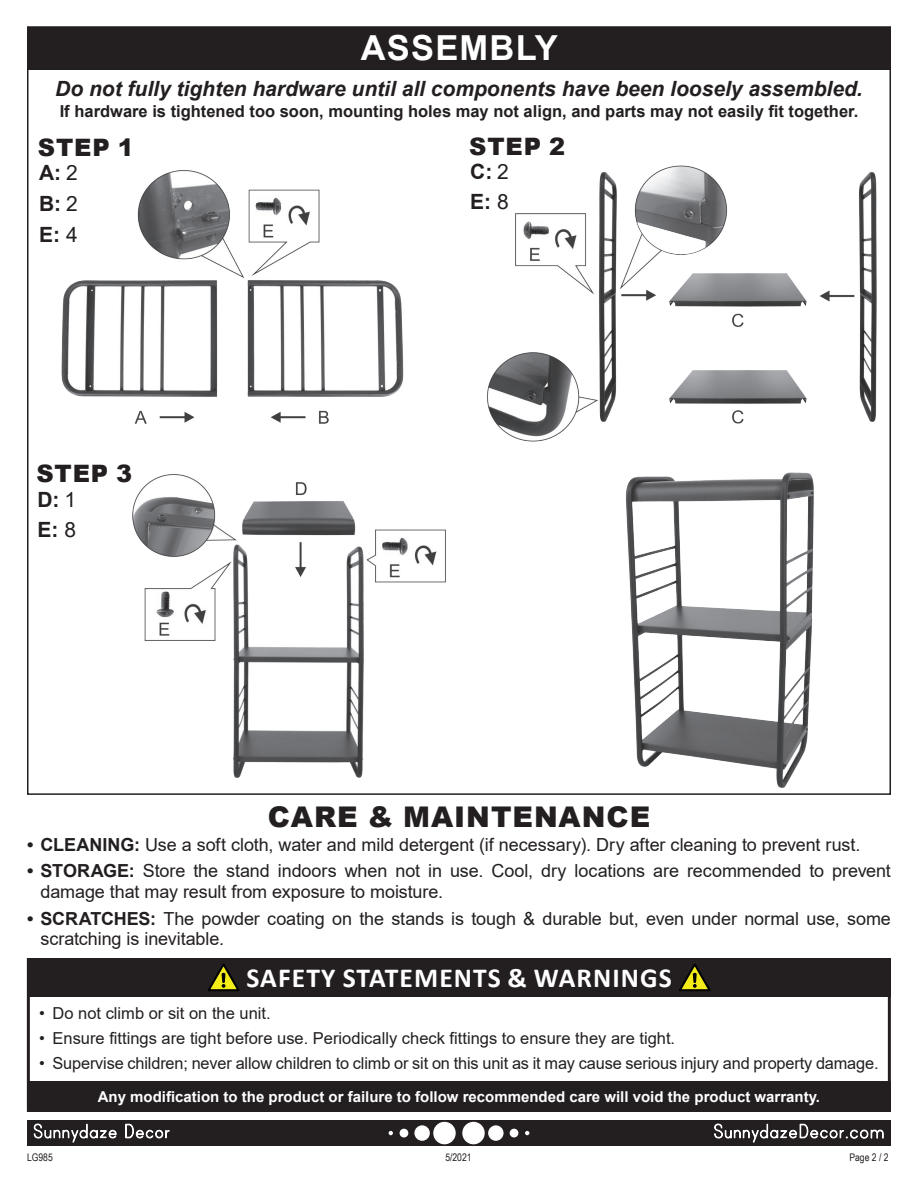
<style>
.page{position:relative;width:918px;height:1188px;background:#fff}
.page>*{position:absolute;margin:0;border:0;box-sizing:border-box;transform-origin:0 0}
.t1{font:700 34.5px "Arial";letter-spacing:.035em;color:#fff}
.t2{font:900 28.5px "Arial";letter-spacing:.035em;color:#231f20}
.t3{font:700 27.6px "Calibri";letter-spacing:.04em;color:#fff}
.t4{font:900 24px "Arial";letter-spacing:.035em;color:#231f20}
.t5{font:italic 700 21px "Arial";color:#231f20}
.t6{font:700 21px/30.6px "Arial";color:#231f20}
.t7{font:18px/20.9px "Arial";letter-spacing:-.005em;color:#231f20}
.t8{font:16.5px "Arial";letter-spacing:-.005em;color:#231f20}
.t9{font:700 16.5px "Arial";color:#231f20}
.t10{font:700 15px "Arial";color:#fff}
.t11{font:10.5px "Arial Narrow";color:#231f20}
.s1{font-weight:400}
.s2{font-weight:700}
</style>
<div class="page">
<img style="left:62px;top:165px;width:815px;height:623px">
<div style="left:27px;top:27px;width:864px;height:43px;background:#231f20"></div>
<div style="left:27px;top:1081px;width:864px;height:30px;background:#231f20"></div>
<div style="left:27px;top:958px;width:864px;height:39px;background:#231f20"></div>
<svg style="left:208px;top:963px;width:31px;height:28px"></svg>
<svg style="left:679px;top:963px;width:32px;height:28px"></svg>
<div style="left:27px;top:1120px;width:864px;height:26px;background:#231f20"></div>
<div style="left:462px;top:1122px;width:23px;height:22px;background:#fff;border-radius:50%"></div>
<div style="left:488px;top:1125px;width:16px;height:16px;background:#fff;border-radius:50%"></div>
<div style="left:510px;top:1129px;width:8px;height:8px;background:#fff;border-radius:50%"></div>
<svg style="left:525px;top:1131px;width:4px;height:4px"></svg>
<div style="left:433px;top:1122px;width:23px;height:22px;background:#fff;border-radius:50%"></div>
<div style="left:414px;top:1125px;width:16px;height:16px;background:#fff;border-radius:50%"></div>
<div style="left:400px;top:1129px;width:8px;height:8px;background:#fff;border-radius:50%"></div>
<svg style="left:389px;top:1131px;width:4px;height:4px"></svg>
<svg style="left:34px;top:1123px;width:83px;height:20px"></svg>
<svg style="left:125px;top:1124px;width:45px;height:15px"></svg>
<svg style="left:714px;top:1123px;width:170px;height:20px"></svg>
<h1 class="t1" style="left:361px;top:23px;width:198px">ASSEMBLY</h1>
<p class="t5" style="left:55px;top:75px;width:809px">Do not fully tighten hardware until all components have been loosely assembled.</p>
<p class="t9" style="left:60px;top:99px;width:800px">If hardware is tightened too soon, mounting holes may not align, and parts may not easily fit together.</p>
<h3 class="t4" style="left:38px;top:130px;width:97px">STEP 1</h3>
<p class="t6" style="left:39px;top:158px;width:40px;text-align:justify">A: <span class="s1">2<br></span>B: <span class="s1">2<br></span>E: <span class="s1">4</span></p>
<h3 class="t4" style="left:36px;top:456px;width:97px">STEP 3</h3>
<p class="t6" style="left:38px;top:484px;width:40px">D: <span class="s1">1<br></span>E: <span class="s1">8</span></p>
<h3 class="t4" style="left:469px;top:129px;width:97px">STEP 2</h3>
<p class="t6" style="left:470px;top:156px;width:40px">C: <span class="s1">2<br></span>E: <span class="s1">8</span></p>
<h2 class="t2" style="left:268px;top:796px;width:384px">CARE &amp; MAINTENANCE</h2>
<p class="t7" style="left:27px;top:834px;width:835px"><span class="s2">• CLEANING:</span> Use a soft cloth, water and mild detergent (if necessary). Dry after cleaning to prevent rust.</p>
<p class="t7" style="left:40px;top:860px;width:852px;text-indent:-14px"><span class="s2">• STORAGE:</span> Store the stand indoors when not in use. Cool, dry locations are recommended to prevent damage that may result from exposure to moisture.</p>
<p class="t7" style="left:40px;top:908px;width:852px;text-indent:-14px"><span class="s2">• SCRATCHES:</span> The powder coating on the stands is tough &amp; durable but, even under normal use, some scratching is inevitable.</p>
<h3 class="t3" style="left:246px;top:958px;width:427px">SAFETY STATEMENTS &amp; WARNINGS</h3>
<p class="t8" style="left:39px;top:1002px;width:233px">• Do not climb or sit on the unit.</p>
<p class="t8" style="left:39px;top:1027px;width:638px">• Ensure fittings are tight before use. Periodically check fittings to ensure they are tight.</p>
<p class="t8" style="left:39px;top:1052px;width:841px">• Supervise children; never allow children to climb or sit on this unit as it may cause serious injury and property damage.</p>
<p class="t10" style="left:98px;top:1086px;width:724px">Any modification to the product or failure to follow recommended care will void the product warranty.</p>
<p class="t11" style="left:27px;top:1150px;width:27px">LG985</p>
<p class="t11" style="left:445px;top:1150px;width:28px">5/2021</p>
<p class="t11" style="left:849px;top:1150px;width:41px">Page 2 / 2</p>
</div>
